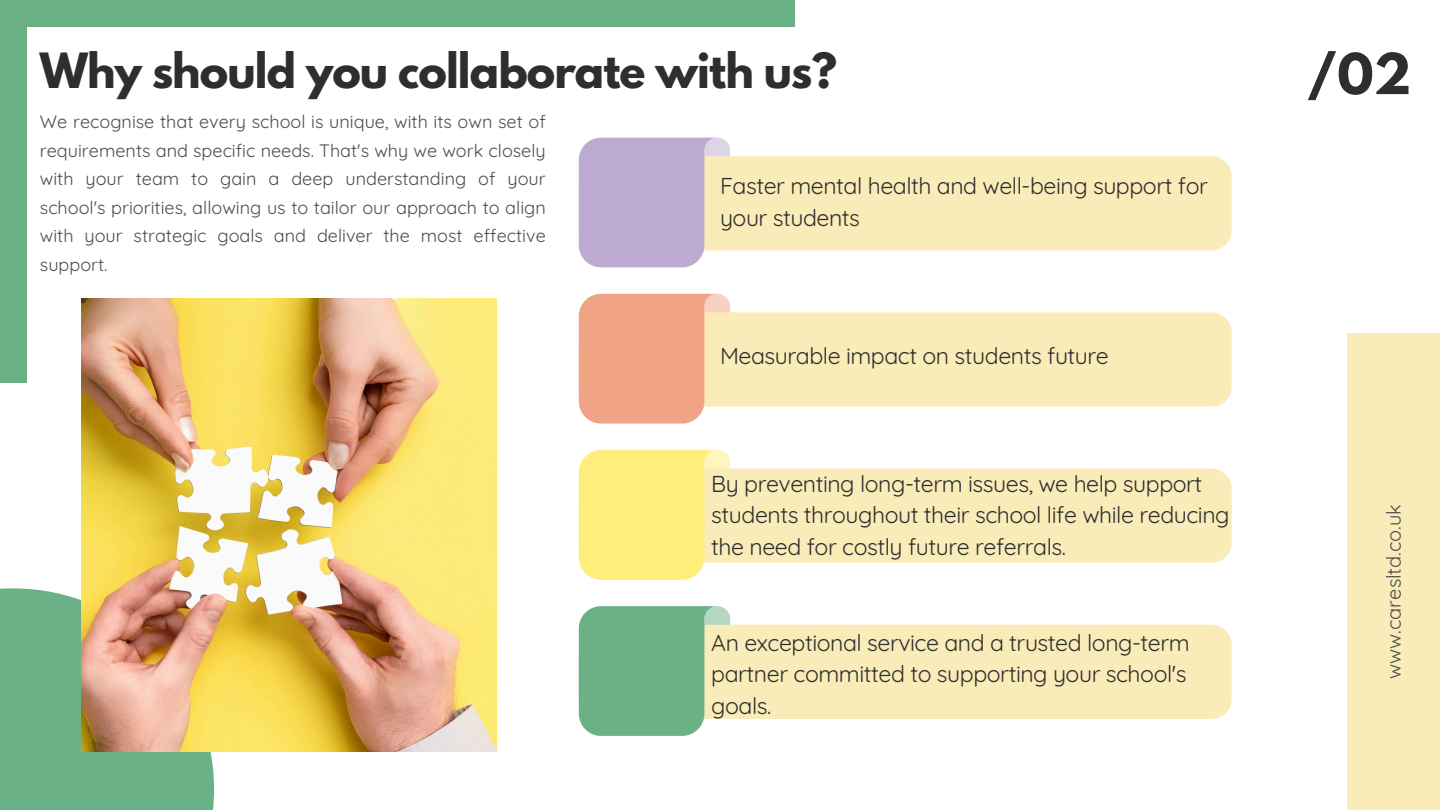
<style>
.page{position:relative;width:1440px;height:810px;background:#fff}
.page>*{position:absolute;margin:0;border:0;box-sizing:border-box;transform-origin:0 0}
.t1{font:700 50px "League Spartan";color:#2e2e2e}
.t2{font:700 43px "League Spartan";letter-spacing:-.02em;color:#2e2e2e}
.t3{font:23px/31.5px "Quicksand";letter-spacing:-.02em;color:#2e2e2e}
.t4{font:20px "Quicksand";color:#4d4d4d}
.t5{font:18px/28.5px "Quicksand";color:#4d4d4d;text-align:justify}
</style>
<div class="page">
<div style="left:1348px;top:333px;width:92px;height:477px;background:#f9ecb8"></div>
<div style="left:0;top:588px;width:214px;height:222px;background:#6ab285"></div>
<img style="left:81px;top:298px;width:415px;height:454px">
<div style="left:730px;top:156px;width:502px;height:94px;background:#f9ecb8"></div>
<svg style="left:579px;top:138px;width:151px;height:129px;background:#c6b6cf"></svg>
<div style="left:730px;top:625px;width:502px;height:94px;background:#f9ecb8"></div>
<svg style="left:579px;top:606px;width:151px;height:130px;background:#83bd91"></svg>
<div style="left:730px;top:312px;width:502px;height:95px;background:#f9ecb8"></div>
<svg style="left:579px;top:294px;width:151px;height:130px;background:#f2b191"></svg>
<div style="left:730px;top:469px;width:502px;height:94px;background:#f9ecb8"></div>
<svg style="left:579px;top:450px;width:151px;height:130px;background:#feed8a"></svg>
<div style="left:0;top:0;width:26px;height:382px;background:#6ab285"></div>
<div style="left:25px;top:0;width:770px;height:26px;background:#6ab285"></div>
<p class="t2" style="left:40px;top:49px;width:799px">Why should you collaborate with us?</p>
<p class="t5" style="left:40px;top:107px;width:507px">We recognise that every school is unique, with its own set of requirements and specific needs. That's why we work closely with your team to gain a deep understanding of your school's priorities, allowing us to tailor our approach to align with your strategic goals and deliver the most effective support.</p>
<h3 class="t3" style="left:720px;top:170px;width:490px">Faster mental health and well-being support for your students</h3>
<p class="t3" style="left:720px;top:339px;width:390px">Measurable impact on students future</p>
<h3 class="t3" style="left:711px;top:467px;width:520px">By preventing long-term issues, we help support students throughout their school life while reducing the need for costly future referrals.</h3>
<h3 class="t3" style="left:711px;top:627px;width:480px">An exceptional service and a trusted long-term partner committed to supporting your school's goals.</h3>
<h3 class="t1" style="left:1307px;top:49px;width:106px">/02</h3>
<h1 class="t4" style="left:1381px;top:679px;width:176px;rotate:-90deg">www.caresltd.co.uk</h1>
</div>
